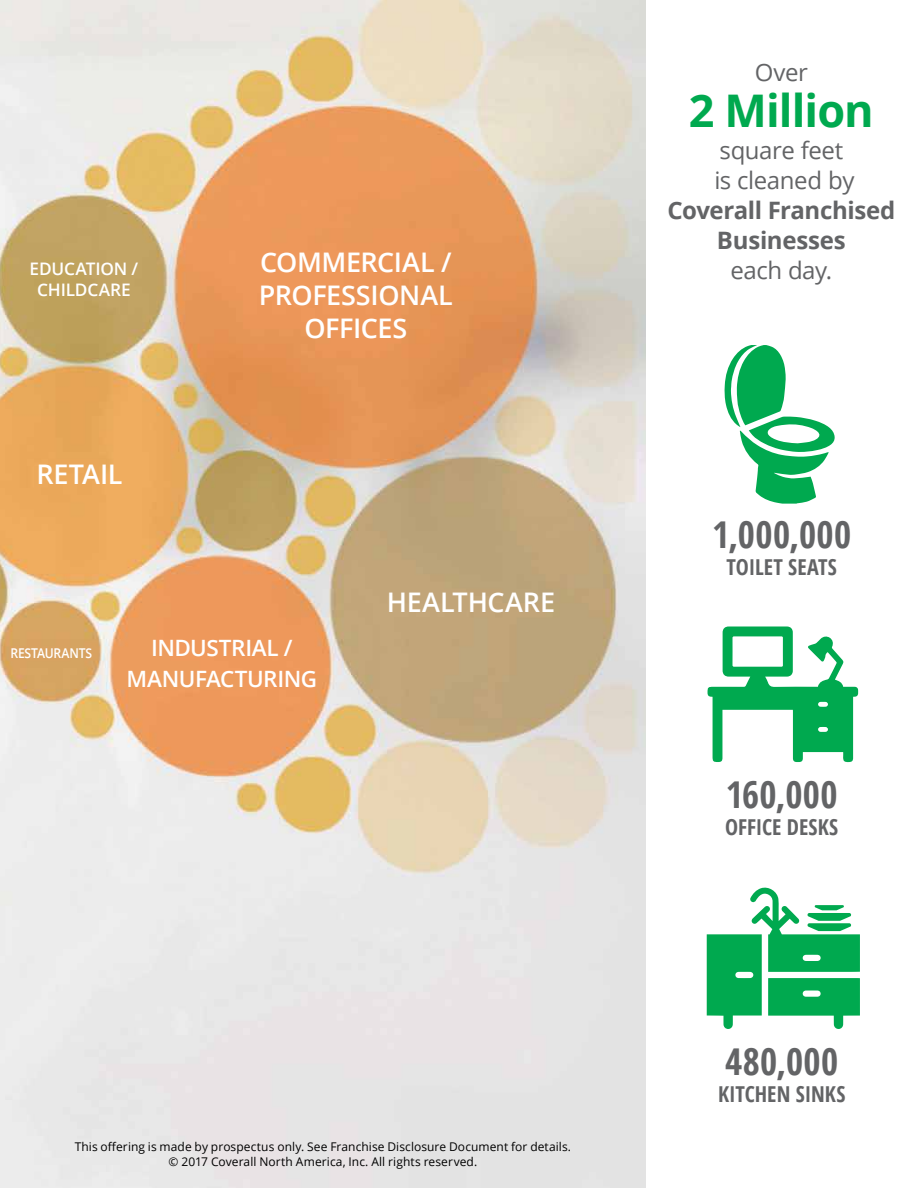
<style>
.page{position:relative;width:918px;height:1188px;background:#fff}
.page>*{position:absolute;margin:0;border:0;box-sizing:border-box;transform-origin:0 0}
.t1{font:700 45px "Open Sans";letter-spacing:-.02em;color:#00a94f}
.t2{font:700 condensed 37.05px "Open Sans";letter-spacing:.01em;color:#636466}
.t3{font:600 27px/33px "Open Sans";letter-spacing:-.015em;color:#fff;text-align:center}
.t4{font:24px/30px "Open Sans";letter-spacing:-.015em;color:#636466}
.t5{font:700 24px/30px "Open Sans";letter-spacing:-.015em;color:#636466;text-align:center}
.t6{font:600 22.5px/31.5px "Open Sans";letter-spacing:-.025em;color:#fff;text-align:center}
.t7{font:700 condensed 21.9px "Open Sans";color:#636466}
.t8{font:600 17.25px/21px "Open Sans";letter-spacing:-.01em;color:#fff;text-align:center}
.t9{font:600 13.5px "Open Sans";letter-spacing:-.02em;color:#fff;scale:.9 1}
.t10{font:12px/15px "Open Sans";letter-spacing:.005em;color:#000;text-align:center}
</style>
<div class="page">
<img style="left:0;top:0;width:646px;height:1188px">
<svg style="left:724px;top:345px;width:111px;height:159px"></svg>
<svg style="left:708px;top:627px;width:150px;height:135px"></svg>
<svg style="left:707px;top:887px;width:153px;height:142px"></svg>
<h3 class="t8" style="left:30px;top:258px;width:110px">EDUCATION /<br>CHILDCARE</h3>
<h3 class="t3" style="left:36px;top:457px;width:88px">RETAIL</h3>
<h3 class="t3" style="left:259px;top:245px;width:195px">COMMERCIAL /<br>PROFESSIONAL<br>OFFICES</h3>
<h3 class="t3" style="left:387px;top:585px;width:170px">HEALTHCARE</h3>
<p class="t9" style="left:11px;top:644px;width:92px">RESTAURANTS</p>
<h3 class="t6" style="left:127px;top:631px;width:192px">INDUSTRIAL /<br>MANUFACTURING</h3>
<p class="t10" style="left:75px;top:1139px;width:498px">This offering is made by prospectus only. See Franchise Disclosure Document for details. © 2017 Coverall North America, Inc. All rights reserved.</p>
<h3 class="t4" style="left:755px;top:57px;width:55px">Over</h3>
<h1 class="t1" style="left:689px;top:79px;width:186px">2 Million</h1>
<h3 class="t4" style="left:714px;top:135px;width:142px">square feet is cleaned by</h3>
<h3 class="t5" style="left:667px;top:195px;width:229px">Coverall Franchised<br>Businesses</h3>
<h3 class="t4" style="left:730px;top:255px;width:103px">each day.</h3>
<h2 class="t2" style="left:712px;top:509px;width:140px">1,000,000</h2>
<h3 class="t7" style="left:727px;top:552px;width:112px">TOILET SEATS</h3>
<h2 class="t2" style="left:726px;top:768px;width:113px">160,000</h2>
<h3 class="t7" style="left:725px;top:811px;width:115px">OFFICE DESKS</h3>
<h2 class="t2" style="left:725px;top:1036px;width:114px">480,000</h2>
<h3 class="t7" style="left:718px;top:1079px;width:129px">KITCHEN SINKS</h3>
</div>
